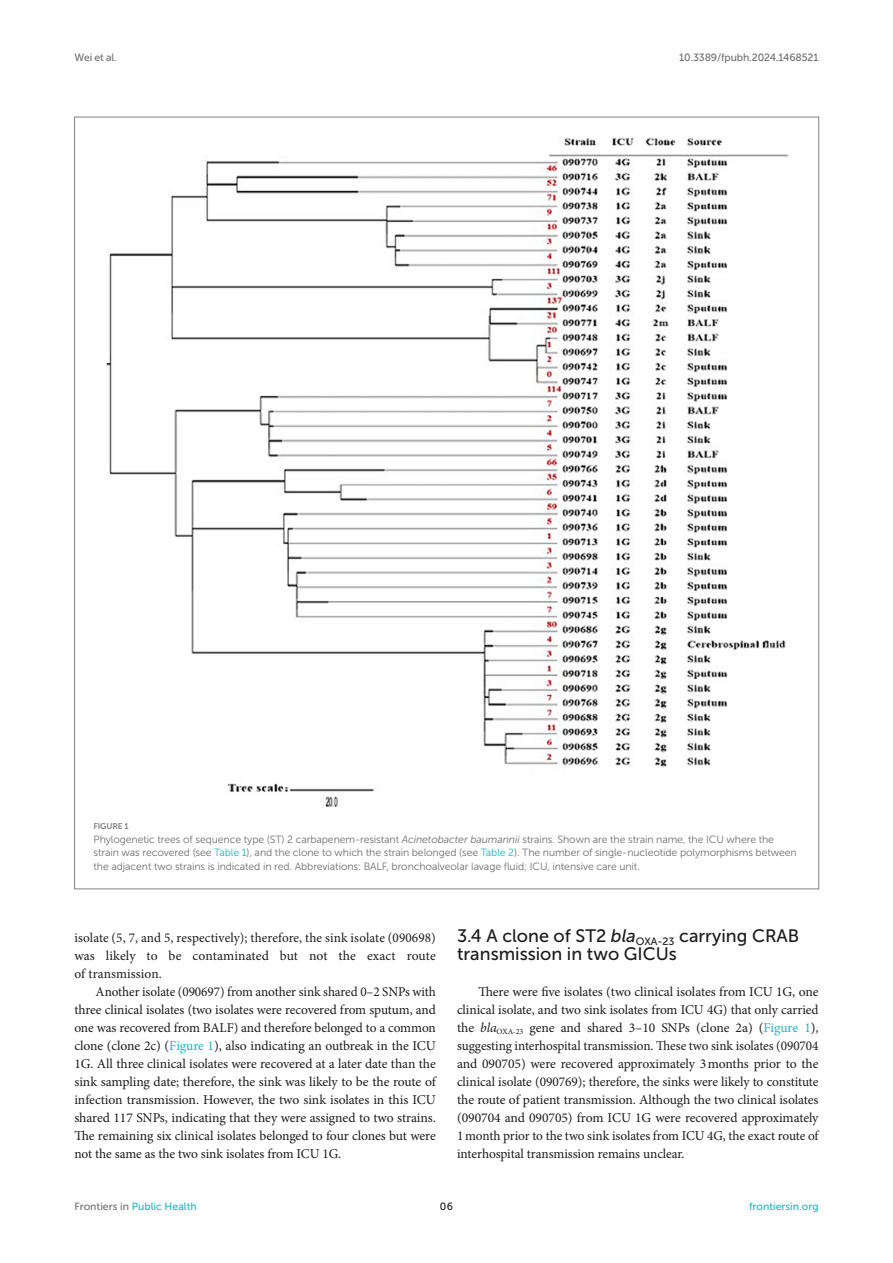
<style>
.page{position:relative;width:893px;height:1263px;background:#fff}
.page>*{position:absolute;margin:0;border:0;box-sizing:border-box;transform-origin:0 0}
.HEAD_2{font:18px/18px "Museo Sans 500";color:#1b1c1b}
.TEXT_FLUSH{font:13.5px/18px "Minion Pro";color:#1b1c1b;text-align:justify}
.TEXT{font:13.5px/18px "Minion Pro";letter-spacing:-.01em;color:#1b1c1b;text-align:justify}
.FIG_LEG{font:10.5px/13.5px "Museo Sans 300";letter-spacing:-.01em;color:#706f70}
.t1{font:10.5px "Museo Sans 500";color:#1db5c3}
.t2{font:10.5px "Museo Sans 500";letter-spacing:-.015em;color:#706f70}
.t3{font:10.5px "Museo Sans 500";color:#1b1c1b}
.FIG_HD{font:8.25px "Museo Sans 700";letter-spacing:-.01em;color:#7e7f7f}
.s1{font-style:italic}
.s2{color:#1db5c3}
.s3{color:#706f70}
</style>
<div class="page">
<img style="left:106px;top:137px;width:682px;height:671px">
<p class="t2" style="left:74px;top:51px;width:44px">Wei et al.</p>
<p class="t2" style="left:679px;top:51px;width:141px">10.3389/fpubh.2024.1468521</p>
<p class="FIG_HD" style="left:94px;top:822px;width:37px">FIGURE 1</p>
<p class="FIG_LEG" style="left:94px;top:833px;width:705px">Phylogenetic trees of sequence type (ST) 2 carbapenem-resistant <span class="s1">Acinetobacter baumannii</span> strains. Shown are the strain name, the ICU where the strain was recovered (see <span class="s2">Table 1</span>), and the clone to which the strain belonged (see <span class="s2">Table 2</span>). The number of single-nucleotide polymorphisms between the adjacent two strains is indicated in red. Abbreviations: BALF, bronchoalveolar lavage fluid; ICU, intensive care unit.</p>
<p class="TEXT_FLUSH" style="left:74px;top:929px;width:363px">isolate (5, 7, and 5, respectively); therefore, the sink isolate (090698) was likely to be contaminated but not the exact route of transmission.</p>
<p class="TEXT" style="left:74px;top:983px;width:363px;text-indent:21px">Another isolate (090697) from another sink shared 0–2 SNPs with three clinical isolates (two isolates were recovered from sputum, and one was recovered from BALF) and therefore belonged to a common clone (clone 2c) (<span class="s2">Figure 1</span>), also indicating an outbreak in the ICU 1G. All three clinical isolates were recovered at a later date than the sink sampling date; therefore, the sink was likely to be the route of infection transmission. However, the two sink isolates in this ICU shared 117 SNPs, indicating that they were assigned to two strains.<br>The remaining six clinical isolates belonged to four clones but were not the same as the two sink isolates from ICU 1G.</p>
<p class="HEAD_2" style="left:457px;top:927px;width:344px">3.4 A clone of ST2 <span class="s1">bla</span><sub>OXA-23</sub> carrying CRAB transmission in two GICUs</p>
<p class="TEXT_FLUSH" style="left:457px;top:983px;width:363px;text-indent:21px">There were five isolates (two clinical isolates from ICU 1G, one clinical isolate, and two sink isolates from ICU 4G) that only carried the <span class="s1">bla</span><sub>OXA-23</sub> gene and shared 3–10 SNPs (clone 2a) (<span class="s2">Figure 1</span>), suggesting interhospital transmission. These two sink isolates (090704 and 090705) were recovered approximately 3months prior to the clinical isolate (090769); therefore, the sinks were likely to constitute the route of patient transmission. Although the two clinical isolates (090704 and 090705) from ICU 1G were recovered approximately 1month prior to the two sink isolates from ICU 4G, the exact route of interhospital transmission remains unclear.</p>
<p class="t1" style="left:74px;top:1200px;width:124px"><span class="s3">Frontiers in</span> Public Health</p>
<p class="t3" style="left:440px;top:1200px;width:15px">06</p>
<p class="t1" style="left:749px;top:1200px;width:71px">frontiersin.org</p>
</div>
